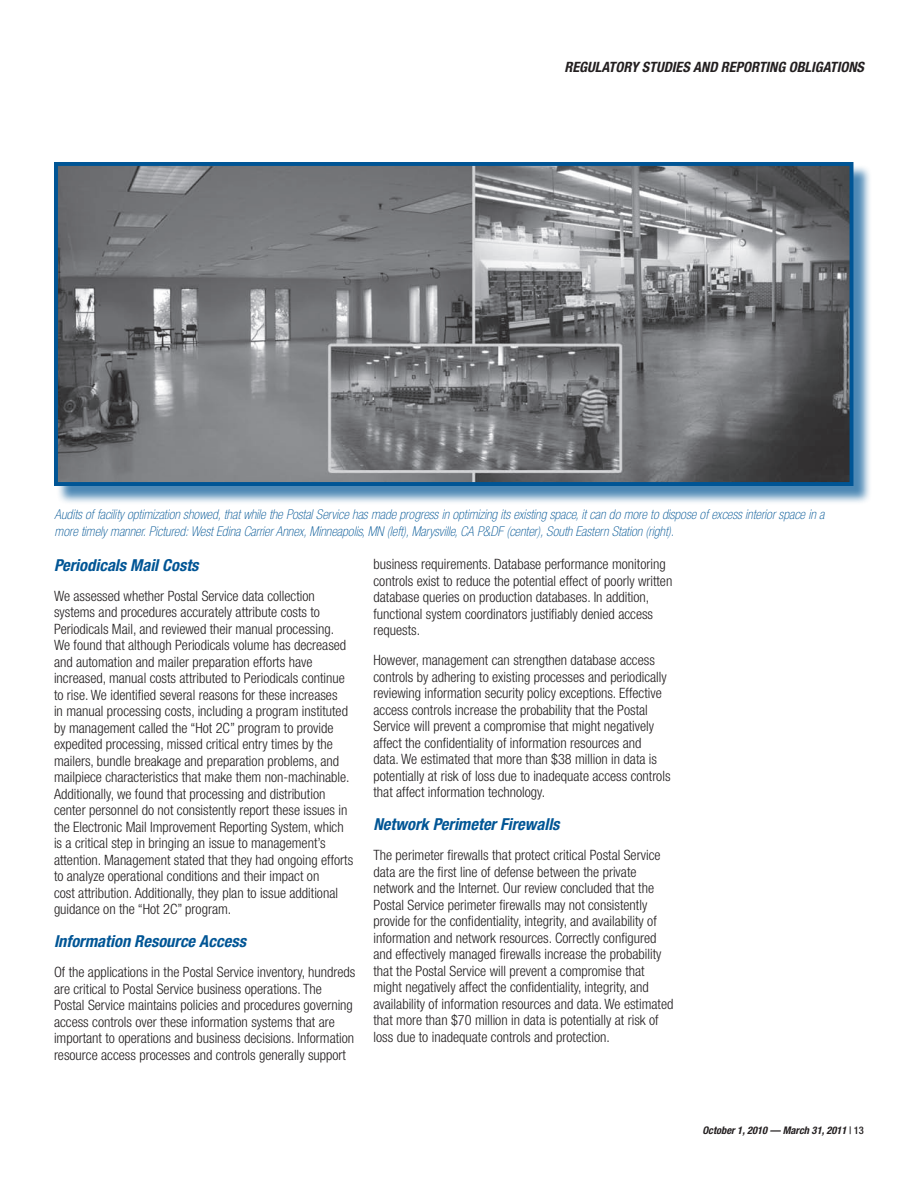
<style>
.page{position:relative;width:918px;height:1188px;background:#fff}
.page>*{position:absolute;margin:0;border:0;box-sizing:border-box;transform-origin:0 0}
.t1{font:italic 700 condensed 16.5px "Helvetica Neue";color:#005595}
.t2{font:300 condensed 14.25px/16.5px "Helvetica Neue";color:#231f20}
.t3{font:italic 700 condensed 14.25px "Helvetica Neue";color:#231f20}
.t4{font:italic 100 condensed 13.5px/16.5px "Helvetica Neue";color:#005595}
.t5{font:italic 700 condensed 10.5px "Helvetica Neue";color:#231f20}
.s1{font-weight:500;font-style:normal}
</style>
<div class="page">
<div style="left:56px;top:164px;width:816px;height:340px;background:#005595;opacity:.7"></div>
<img style="left:59px;top:167px;width:789px;height:314px">
<div style="left:54px;top:162px;width:799px;height:324px;border:4px solid #005595"></div>
<p class="t3" style="left:565px;top:58px;width:301px">REGULATORY STUDIES AND REPORTING OBLIGATIONS</p>
<p class="t4" style="left:55px;top:506px;width:771px">Audits of facility optimization showed, that while the Postal Service has made progress in optimizing its existing space, it can do more to dispose of excess interior space in a more timely manner. Pictured: West Edina Carrier Annex, Minneapolis, MN (left), Marysville, CA P&amp;DF (center), South Eastern Station (right).</p>
<p class="t1" style="left:54px;top:555px;width:146px">Periodicals Mail Costs</p>
<p class="t2" style="left:54px;top:587px;width:301px">We assessed whether Postal Service data collection systems and procedures accurately attribute costs to Periodicals Mail, and reviewed their manual processing.<br>We found that although Periodicals volume has decreased and automation and mailer preparation efforts have increased, manual costs attributed to Periodicals continue to rise. We identified several reasons for these increases<br>in manual processing costs, including a program instituted by management called the “Hot 2C” program to provide expedited processing, missed critical entry times by the mailers, bundle breakage and preparation problems, and mailpiece characteristics that make them non-machinable.<br>Additionally, we found that processing and distribution center personnel do not consistently report these issues in the Electronic Mail Improvement Reporting System, which is a critical step in bringing an issue to management’s attention. Management stated that they had ongoing efforts to analyze operational conditions and their impact on<br>cost attribution. Additionally, they plan to issue additional guidance on the “Hot 2C” program.</p>
<p class="t1" style="left:54px;top:931px;width:194px">Information Resource Access</p>
<p class="t2" style="left:54px;top:964px;width:303px">Of the applications in the Postal Service inventory, hundreds are critical to Postal Service business operations. The Postal Service maintains policies and procedures governing access controls over these information systems that are important to operations and business decisions. Information resource access processes and controls generally support</p>
<p class="t2" style="left:373px;top:556px;width:300px">business requirements. Database performance monitoring controls exist to reduce the potential effect of poorly written database queries on production databases. In addition, functional system coordinators justifiably denied access requests.</p>
<p class="t2" style="left:373px;top:652px;width:299px">However, management can strengthen database access controls by adhering to existing processes and periodically reviewing information security policy exceptions. Effective access controls increase the probability that the Postal Service will prevent a compromise that might negatively affect the confidentiality of information resources and data. We estimated that more than $38 million in data is potentially at risk of loss due to inadequate access controls that affect information technology.</p>
<p class="t1" style="left:374px;top:814px;width:188px">Network Perimeter Firewalls</p>
<p class="t2" style="left:374px;top:847px;width:301px">The perimeter firewalls that protect critical Postal Service data are the first line of defense between the private network and the Internet. Our review concluded that the Postal Service perimeter firewalls may not consistently provide for the confidentiality, integrity, and availability of information and network resources. Correctly configured and effectively managed firewalls increase the probability that the Postal Service will prevent a compromise that might negatively affect the confidentiality, integrity, and availability of information resources and data. We estimated that more than $70 million in data is potentially at risk of loss due to inadequate controls and protection.</p>
<p class="t5" style="left:702px;top:1124px;width:163px">October 1, 2010 — March 31, 2011 <span class="s1">| 13</span></p>
</div>
